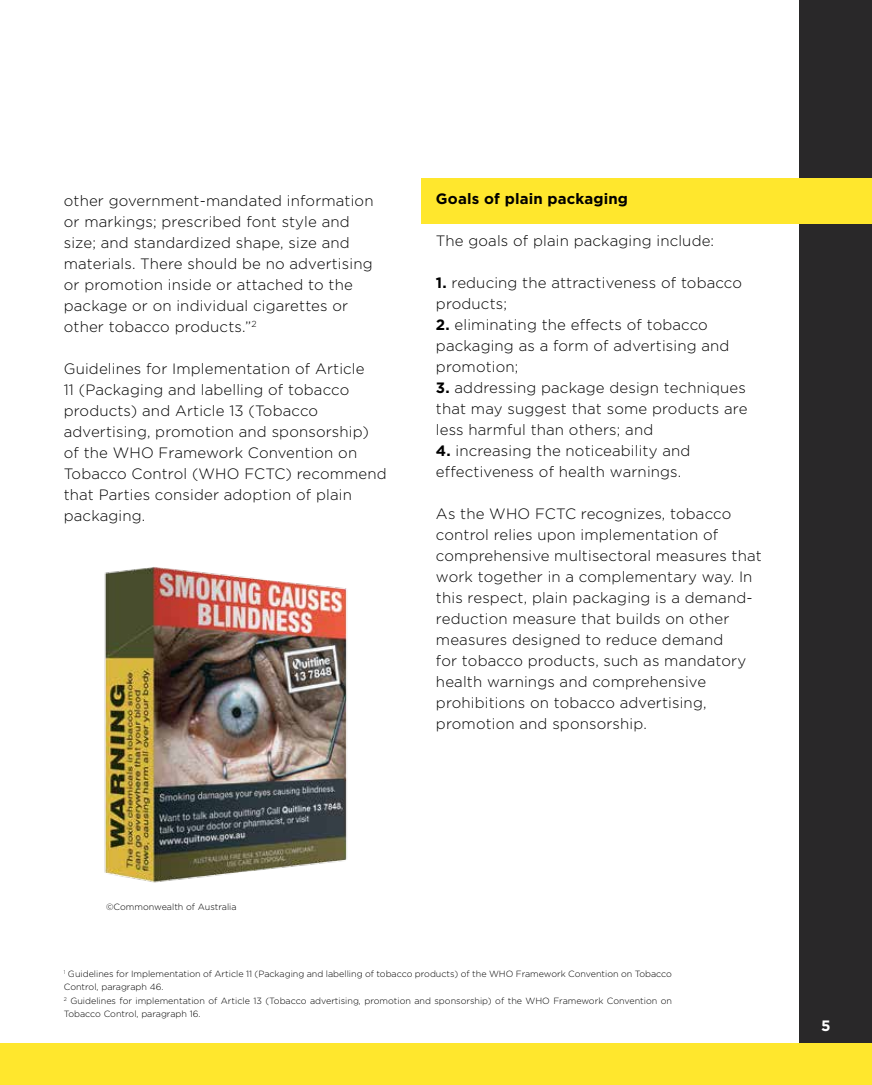
<style>
.page{position:relative;width:872px;height:1085px;background:#fff}
.page>*{position:absolute;margin:0;border:0;box-sizing:border-box;transform-origin:0 0}
.t1{font:300 15px/21px "Gotham";letter-spacing:.01em;color:#000}
.t2{font:700 15px "Gotham";letter-spacing:.01em;color:#000}
.t3{font:700 15px "Gotham";color:#fff}
.t4{font:300 9px/13.5px "Gotham";color:#000}
.s1{font-weight:700}
</style>
<div class="page">
<div style="left:799px;top:0;width:73px;height:1084px;background:#292829"></div>
<div style="left:0;top:1043px;width:872px;height:41px;background:#ffe72d"></div>
<img style="left:104px;top:567px;width:243px;height:316px">
<div style="left:421px;top:178px;width:451px;height:45px;background:#ffe72d"></div>
<p class="t1" style="left:64px;top:190px;width:311px">other government-mandated information or markings; prescribed font style and size; and standardized shape, size and materials. There should be no advertising or promotion inside or attached to the package or on individual cigarettes or other tobacco products.”<sup>2</sup></p>
<p class="t1" style="left:64px;top:358px;width:324px">Guidelines for Implementation of Article<br>11 (Packaging and labelling of tobacco products) and Article 13 (Tobacco advertising, promotion and sponsorship) of the WHO Framework Convention on Tobacco Control (WHO FCTC) recommend that Parties consider adoption of plain packaging.</p>
<p class="t2" style="left:436px;top:190px;width:194px">Goals of plain packaging</p>
<p class="t1" style="left:436px;top:230px;width:280px">The goals of plain packaging include:</p>
<p class="t1" style="left:436px;top:272px;width:307px"><span class="s1">1.</span> reducing the attractiveness of tobacco products;</p>
<p class="t1" style="left:436px;top:314px;width:295px"><span class="s1">2.</span> eliminating the effects of tobacco packaging as a form of advertising and promotion;</p>
<p class="t1" style="left:436px;top:377px;width:313px;text-align:justify"><span class="s1">3.</span> addressing package design techniques that may suggest that some products are less harmful than others; and</p>
<p class="t1" style="left:436px;top:440px;width:256px"><span class="s1">4.</span> increasing the noticeability and effectiveness of health warnings.</p>
<p class="t1" style="left:436px;top:503px;width:327px">As the WHO FCTC recognizes, tobacco control relies upon implementation of comprehensive multisectoral measures that work together in a complementary way. In this respect, plain packaging is a demand&shy;reduction measure that builds on other measures designed to reduce demand<br>for tobacco products, such as mandatory health warnings and comprehensive prohibitions on tobacco advertising, promotion and sponsorship.</p>
<p class="t4" style="left:106px;top:900px;width:132px">©Commonwealth of Australia</p>
<p class="t4" style="left:64px;top:966px;width:610px"><sup>1</sup> Guidelines for Implementation of Article 11 (Packaging and labelling of tobacco products) of the WHO Framework Convention on Tobacco Control, paragraph 46.<br><sup>2</sup> Guidelines for implementation of Article 13 (Tobacco advertising, promotion and sponsorship) of the WHO Framework Convention on Tobacco Control, paragraph 16.</p>
<p class="t3" style="left:821px;top:1017px;width:11px">5</p>
</div>
